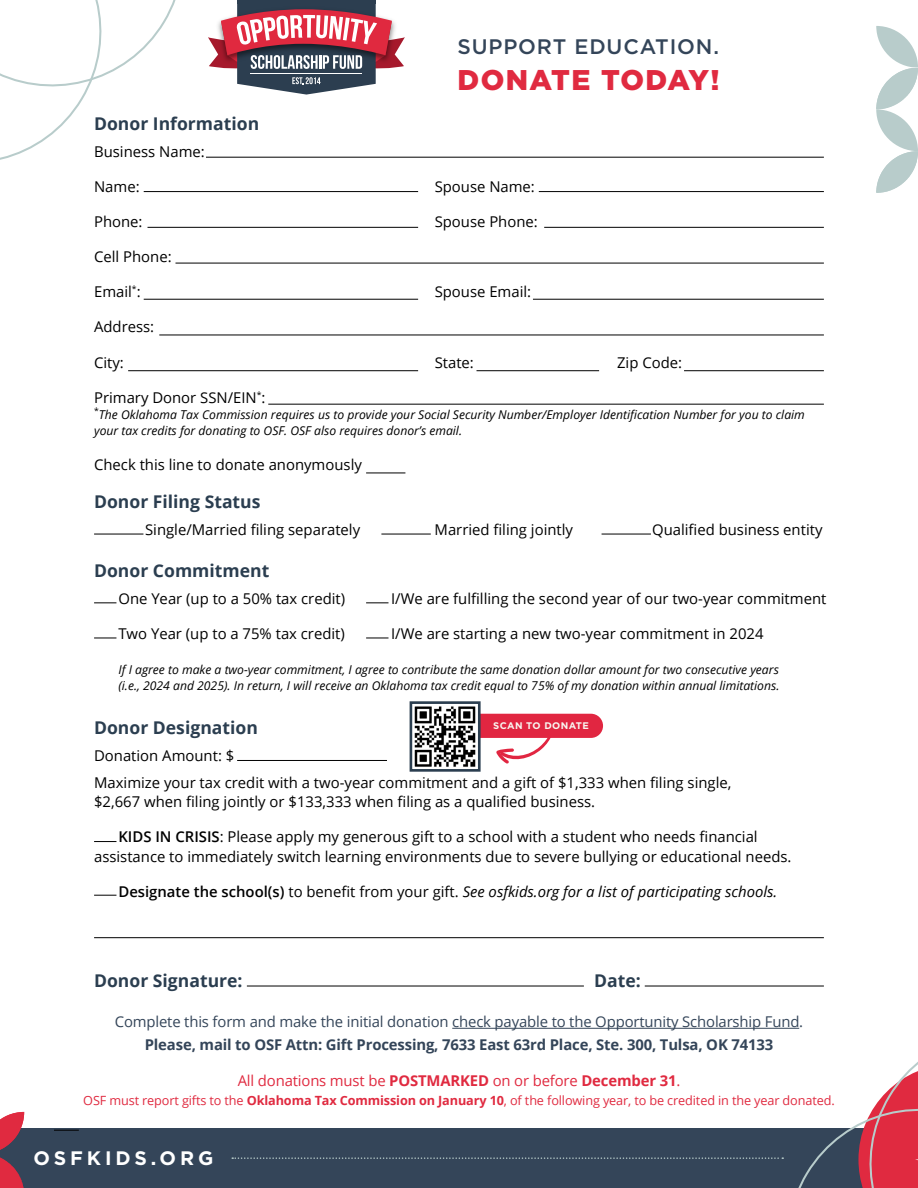
<style>
.page{position:relative;width:918px;height:1188px;background:#fff}
.page>*{position:absolute;margin:0;border:0;box-sizing:border-box;transform-origin:0 0}
.t1{font:900 28.5px "Gotham";letter-spacing:.05em;color:#e02a40}
.t2{font:500 21px "Gotham";letter-spacing:.04em;color:#344559}
.t3{font:700 19.5px "Gotham";letter-spacing:.2em;color:#fff}
.t4{font:700 17.55px "Open Sans";color:#2b3e50}
.t5{font:14.85px/27px "Open Sans";color:#000}
.t6{font:italic 14.85px "Open Sans";color:#000}
.t7{font:14.85px "Open Sans";letter-spacing:-.01em;color:#344559}
.t8{font:700 14.85px "Open Sans";letter-spacing:-.01em;color:#344559}
.t9{font:14.85px "Open Sans";letter-spacing:-.01em;color:#e02a40}
.t10{font:12.75px "Open Sans";letter-spacing:-.01em;color:#e02a40}
.t11{font:italic 12.15px/16.2px "Open Sans";color:#000}
.t12{font:700 9.6px "Gotham";letter-spacing:.04em;color:#f8f6f0}
.s1{font-weight:600}
.s2{font-weight:600;font-style:normal}
.s3{font-style:normal}
.s4{font-weight:700}
</style>
<div class="page">
<div style="left:0;top:1128px;width:918px;height:60px;background:#344559"></div>
<svg style="left:876px;top:26px;width:42px;height:167px"></svg>
<svg style="left:0;top:1112px;width:24px;height:76px"></svg>
<svg style="left:0;top:0;width:176px;height:160px"></svg>
<svg style="left:232px;top:1027px;width:686px;height:161px"></svg>
<svg style="left:54px;top:1130px;width:25px;height:1px"></svg>
<hr style="left:94px;top:534px;width:49px;height:1px;background:#000">
<hr style="left:381px;top:534px;width:50px;height:1px;background:#000">
<hr style="left:602px;top:534px;width:49px;height:1px;background:#000">
<svg style="left:94px;top:603px;width:22px;height:1px"></svg>
<svg style="left:366px;top:603px;width:23px;height:1px"></svg>
<svg style="left:94px;top:638px;width:22px;height:1px"></svg>
<svg style="left:366px;top:638px;width:23px;height:1px"></svg>
<svg style="left:94px;top:895px;width:22px;height:1px"></svg>
<svg style="left:94px;top:841px;width:22px;height:1px"></svg>
<hr style="left:237px;top:760px;width:150px;height:1px;background:#000">
<hr style="left:452px;top:1028px;width:347px;height:1px;background:#344559">
<hr style="left:94px;top:937px;width:730px;height:1px;background:#000">
<div style="left:446px;top:714px;width:157px;height:24px;background:#e12641;border-radius:12px"></div>
<svg style="left:496px;top:737px;width:57px;height:27px"></svg>
<svg style="left:409px;top:701px;width:73px;height:71px"></svg>
<hr style="left:247px;top:986px;width:337px;height:1px;background:#000">
<hr style="left:645px;top:986px;width:179px;height:1px;background:#000">
<hr style="left:206px;top:157px;width:618px;height:1px;background:#000">
<hr style="left:159px;top:335px;width:665px;height:1px;background:#000">
<hr style="left:128px;top:370px;width:290px;height:1px;background:#000">
<hr style="left:477px;top:370px;width:122px;height:1px;background:#000">
<hr style="left:684px;top:370px;width:140px;height:1px;background:#000">
<hr style="left:144px;top:191px;width:274px;height:1px;background:#000">
<hr style="left:144px;top:299px;width:274px;height:1px;background:#000">
<hr style="left:148px;top:227px;width:270px;height:1px;background:#000">
<hr style="left:176px;top:263px;width:648px;height:1px;background:#000">
<hr style="left:539px;top:191px;width:285px;height:1px;background:#000">
<hr style="left:533px;top:299px;width:291px;height:1px;background:#000">
<hr style="left:544px;top:227px;width:280px;height:1px;background:#000">
<hr style="left:268px;top:404px;width:556px;height:1px;background:#000">
<svg style="left:208px;top:4px;width:197px;height:91px"></svg>
<hr style="left:237px;top:0;width:139px;height:4px;background:#2c3e50">
<hr style="left:366px;top:473px;width:39px;height:1px;background:#000">
<p class="t2" style="left:458px;top:33px;width:263px">SUPPORT EDUCATION.</p>
<p class="t1" style="left:458px;top:60px;width:264px">DONATE TODAY!</p>
<p class="t4" style="left:94px;top:111px;width:167px">Donor Information</p>
<p class="t5" style="left:94px;top:137px;width:112px">Business Name:</p>
<p class="t5" style="left:94px;top:173px;width:47px">Name:</p>
<p class="t5" style="left:435px;top:173px;width:102px">Spouse Name:</p>
<p class="t5" style="left:94px;top:208px;width:50px">Phone:</p>
<p class="t5" style="left:435px;top:208px;width:105px">Spouse Phone:</p>
<p class="t5" style="left:94px;top:243px;width:79px">Cell Phone:</p>
<p class="t5" style="left:94px;top:278px;width:48px">Email<sup>*</sup>:</p>
<p class="t5" style="left:435px;top:278px;width:98px">Spouse Email:</p>
<p class="t5" style="left:94px;top:313px;width:62px">Address:</p>
<p class="t5" style="left:94px;top:348px;width:31px">City:</p>
<p class="t5" style="left:435px;top:348px;width:41px">State:</p>
<p class="t5" style="left:617px;top:348px;width:66px">Zip Code:</p>
<p class="t5" style="left:94px;top:383px;width:173px">Primary Donor SSN/EIN<sup>*</sup>:</p>
<p class="t11" style="left:94px;top:406px;width:712px"><sup>*</sup>The Oklahoma Tax Commission requires us to provide your Social Security Number/Employer Identification Number for you to claim your tax credits for donating to OSF. OSF also requires donor’s email.</p>
<p class="t5" style="left:94px;top:451px;width:269px">Check this line to donate anonymously</p>
<p class="t4" style="left:94px;top:489px;width:168px">Donor Filing Status</p>
<p class="t5" style="left:145px;top:516px;width:217px">Single/Married filing separately</p>
<p class="t5" style="left:435px;top:516px;width:140px">Married filing jointly</p>
<p class="t5" style="left:652px;top:516px;width:172px">Qualified business entity</p>
<p class="t4" style="left:94px;top:558px;width:177px">Donor Commitment</p>
<p class="t5" style="left:118px;top:584px;width:228px">One Year (up to a 50% tax credit)</p>
<p class="t5" style="left:391px;top:584px;width:437px">I/We are fulfilling the second year of our two-year commitment</p>
<p class="t5" style="left:118px;top:620px;width:228px">Two Year (up to a 75% tax credit)</p>
<p class="t5" style="left:391px;top:620px;width:374px">I/We are starting a new two-year commitment in 2024</p>
<p class="t11" style="left:118px;top:661px;width:662px">If I agree to make a two-year commitment, I agree to contribute the same donation dollar amount for two consecutive years (i.e., 2024 and 2025). In return, I will receive an Oklahoma tax credit equal to 75% of my donation within annual limitations.</p>
<p class="t4" style="left:94px;top:715px;width:165px">Donor Designation</p>
<p class="t5" style="left:94px;top:741px;width:639px">Donation Amount: $<br>Maximize your tax credit with a two-year commitment and a gift of $1,333 when filing single,</p>
<p class="t5" style="left:94px;top:788px;width:503px">$2,667 when filing jointly or $133,333 when filing as a qualified business.</p>
<p class="t5" style="left:94px;top:827px;width:699px;line-height:19.5px;text-indent:24px"><span class="s1">KIDS IN CRISIS</span>: Please apply my generous gift to a school with a student who needs financial assistance to immediately switch learning environments due to severe bullying or educational needs.</p>
<p class="t6" style="left:118px;top:881px;width:660px"><span class="s2">Designate the school(s)</span> <span class="s3">to benefit from your gift.</span> See osfkids.org for a list of participating schools.</p>
<p class="t12" style="left:493px;top:719px;width:97px">SCAN TO DONATE</p>
<p class="t4" style="left:94px;top:968px;width:150px">Donor Signature:</p>
<p class="t4" style="left:594px;top:968px;width:48px">Date:</p>
<p class="t7" style="left:115px;top:1012px;width:690px">Complete this form and make the initial donation check payable to the Opportunity Scholarship Fund.</p>
<p class="t8" style="left:145px;top:1034px;width:630px">Please, mail to OSF Attn: Gift Processing, 7633 East 63rd Place, Ste. 300, Tulsa, OK 74133</p>
<p class="t9" style="left:238px;top:1070px;width:444px">All donations must be <span class="s4">POSTMARKED</span> on or before <span class="s4">December 31</span>.</p>
<p class="t10" style="left:83px;top:1091px;width:753px">OSF must report gifts to the <span class="s4">Oklahoma Tax Commission on January 10</span>, of the following year, to be credited in the year donated.</p>
<p class="t3" style="left:33px;top:1145px;width:181px">OSFKIDS.ORG</p>
</div>
